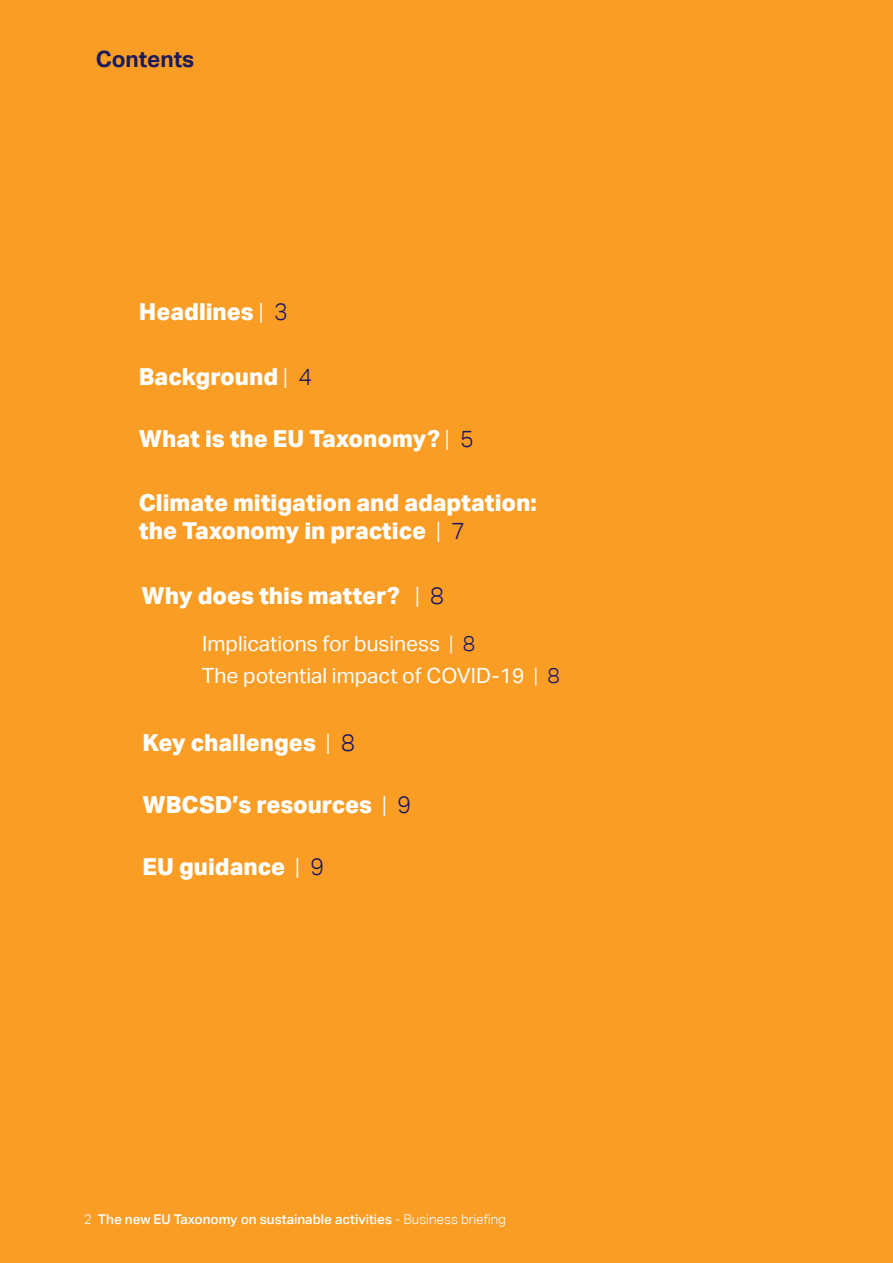
<style>
.page{position:relative;width:893px;height:1263px;background:#f99d25}
.page>*{position:absolute;margin:0;border:0;box-sizing:border-box;transform-origin:0 0}
.t1{font:800 23.4px/28px "Aktiv Grotesk";color:#fff}
.t2{font:700 22.5px "Aktiv Grotesk";color:#1b1a5b}
.t3{font:21px/32.7px "Aktiv Grotesk";color:#fff}
.t4{font:500 13.5px "Aktiv Grotesk";color:#fff}
.s1{font-weight:300}
.s2{font-weight:300;color:#1b1464}
</style>
<div class="page">
<p class="t2" style="left:96px;top:46px;width:100px">Contents</p>
<p class="t1" style="left:139px;top:297px;width:150px">Headlines <span class="s1">|</span> <span class="s2">3</span></p>
<p class="t1" style="left:139px;top:362px;width:175px">Background <span class="s1">|</span> <span class="s2">4</span></p>
<p class="t1" style="left:139px;top:424px;width:337px">What is the EU Taxonomy? <span class="s1">|</span> <span class="s2">5</span></p>
<p class="t1" style="left:139px;top:488px;width:399px">Climate mitigation and adaptation: the Taxonomy in practice <span class="s1">|</span> <span class="s2">7</span></p>
<p class="t1" style="left:142px;top:581px;width:304px">Why does this matter? <span class="s1">|</span> <span class="s2">8</span></p>
<p class="t3" style="left:202px;top:627px;width:359px">Implications for business <span class="s1">|</span> <span class="s2">8<br></span>The potential impact of COVID-19 <span class="s1">|</span> <span class="s2">8</span></p>
<p class="t1" style="left:143px;top:728px;width:214px">Key challenges <span class="s1">|</span> <span class="s2">8</span></p>
<p class="t1" style="left:143px;top:790px;width:270px">WBCSD’s resources <span class="s1">|</span> <span class="s2">9</span></p>
<p class="t1" style="left:143px;top:852px;width:183px">EU guidance <span class="s1">|</span> <span class="s2">9</span></p>
<p class="t4" style="left:84px;top:1210px;width:424px"><span class="s1">2</span> The new EU Taxonomy on sustainable activities <span class="s1">- Business briefing</span></p>
</div>
